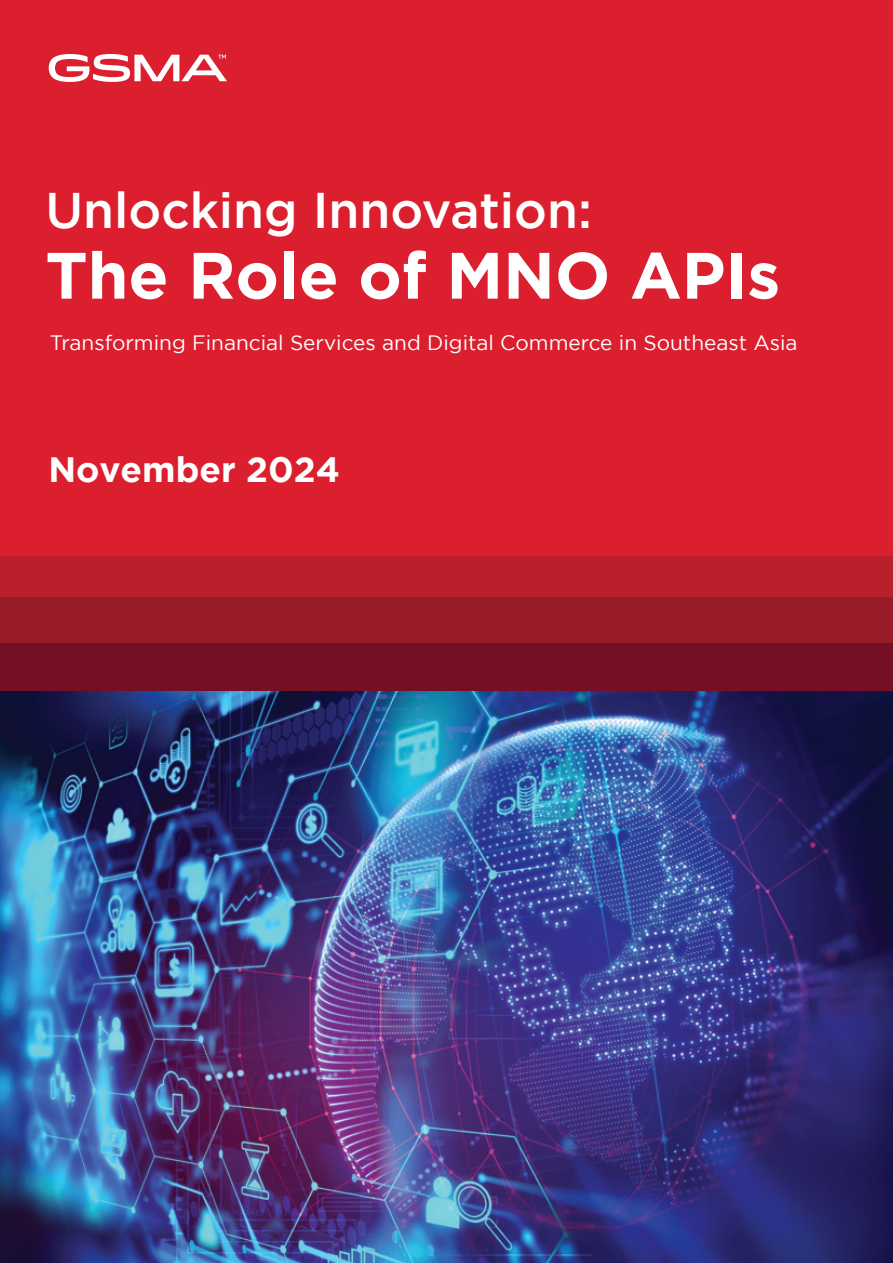
<style>
.page{position:relative;width:893px;height:1263px;background:#fff}
.page>*{position:absolute;margin:0;border:0;box-sizing:border-box;transform-origin:0 0}
.t1{font:700 65.4px "Gotham";color:#fff}
.t2{font:500 49.95px "Gotham";color:#fff}
.t3{font:700 35.25px "Gotham";color:#fff}
.t4{font:20.85px "Gotham";color:#fff}
</style>
<div class="page">
<img style="left:0;top:691px;width:893px;height:572px">
<div style="left:0;top:642px;width:893px;height:49px;background:#750f24"></div>
<div style="left:0;top:575px;width:893px;height:67px;background:#981b28"></div>
<div style="left:0;top:546px;width:893px;height:50px;background:#ba202c"></div>
<div style="left:0;top:0;width:893px;height:556px;background:#db1f2e"></div>
<svg style="left:49px;top:54px;width:178px;height:28px"></svg>
<h2 class="t2" style="left:45px;top:182px;width:548px">Unlocking Innovation:</h2>
<h1 class="t1" style="left:45px;top:238px;width:736px">The Role of MNO APIs</h1>
<p class="t4" style="left:50px;top:331px;width:749px">Transforming Financial Services and Digital Commerce in Southeast Asia</p>
<h3 class="t3" style="left:48px;top:449px;width:293px">November 2024</h3>
</div>
